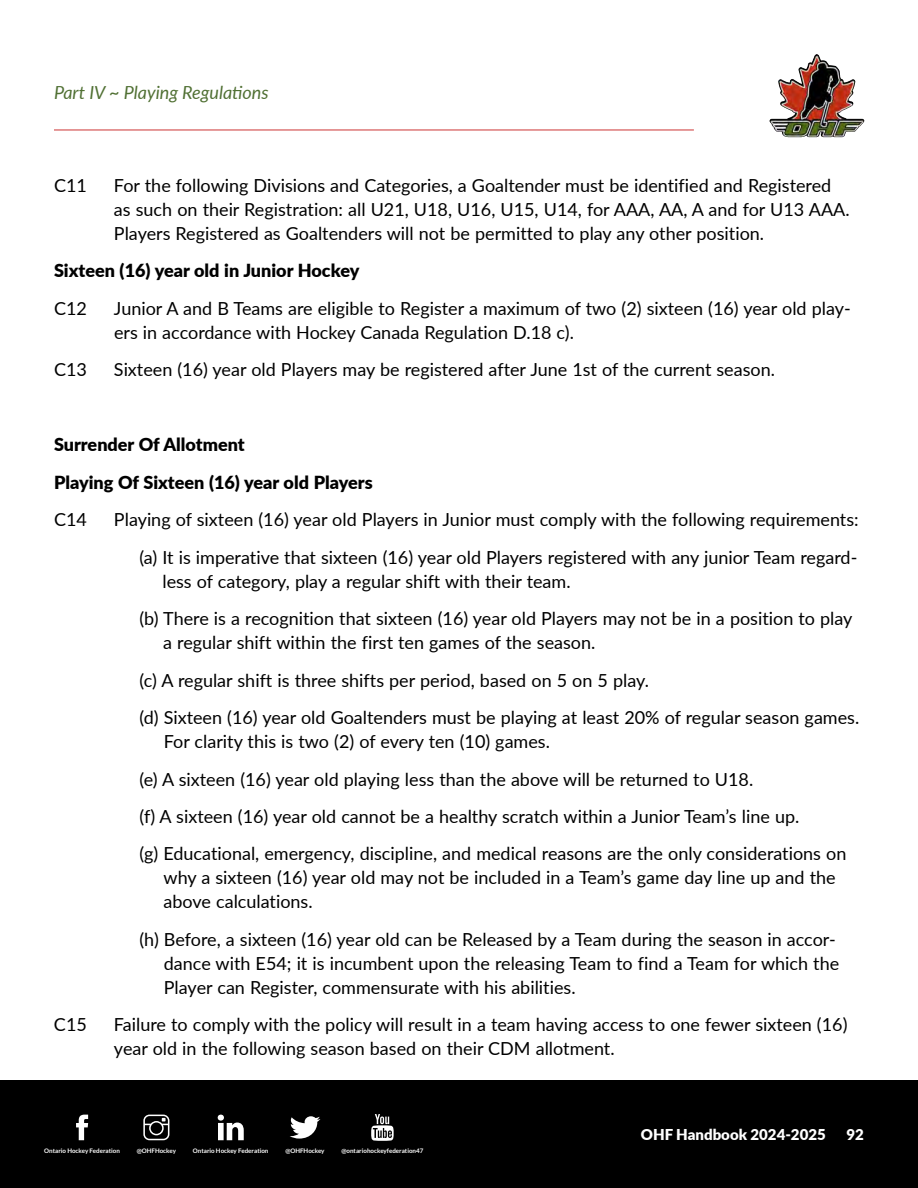
<style>
.page{position:relative;width:918px;height:1188px;background:#fff}
.page>*{position:absolute;margin:0;border:0;box-sizing:border-box;transform-origin:0 0}
.t1{font:18px/24px "Lato";color:#000}
.t2{font:900 18px/37.5px "Lato";color:#000}
.t3{font:italic 18px "Lato";color:#507033}
.t4{font:900 15px "Lato";color:#fff}
.t5{font:700 6.15px "Lato";color:#fff}
</style>
<div class="page">
<img style="left:802px;top:54px;width:14px;height:15px">
<hr style="left:54px;top:130px;width:640px;height:1px;background:#c33">
<div style="left:0;top:1080px;width:918px;height:108px;background:#000"></div>
<svg style="left:76px;top:1115px;width:12px;height:25px"></svg>
<svg style="left:218px;top:1115px;width:26px;height:25px"></svg>
<svg style="left:143px;top:1115px;width:26px;height:25px"></svg>
<svg style="left:290px;top:1116px;width:30px;height:23px"></svg>
<svg style="left:371px;top:1114px;width:23px;height:27px"></svg>
<p class="t3" style="left:54px;top:80px;width:216px">Part IV ~ Playing Regulations</p>
<p class="t1" style="left:54px;top:172px;width:34px">C11</p>
<p class="t1" style="left:114px;top:172px;width:737px">For the following Divisions and Categories, a Goaltender must be identified and Registered as such on their Registration: all U21, U18, U16, U15, U14, for AAA, AA, A and for U13 AAA.<br>Players Registered as Goaltenders will not be permitted to play any other position.</p>
<p class="t2" style="left:54px;top:251px;width:307px">Sixteen (16) year old in Junior Hockey</p>
<p class="t1" style="left:54px;top:295px;width:34px">C12</p>
<p class="t1" style="left:114px;top:295px;width:738px">Junior A and B Teams are eligible to Register a maximum of two (2) sixteen (16) year old play&shy;ers in accordance with Hockey Canada Regulation D.18 c).</p>
<p class="t1" style="left:54px;top:357px;width:34px">C13</p>
<p class="t1" style="left:114px;top:357px;width:663px">Sixteen (16) year old Players may be registered after June 1st of the current season.</p>
<p class="t2" style="left:54px;top:425px;width:320px">Surrender Of Allotment<br>Playing Of Sixteen (16) year old Players</p>
<p class="t1" style="left:54px;top:507px;width:34px">C14</p>
<p class="t1" style="left:114px;top:500px;width:746px;line-height:37.5px;text-align:right">Playing of sixteen (16) year old Players in Junior must comply with the following requirements: (a) It is imperative that sixteen (16) year old Players registered with any junior Team regard-</p>
<p class="t1" style="left:140px;top:561px;width:715px;line-height:37.5px;text-indent:23px">less of category, play a regular shift with their team.<br>(b) There is a recognition that sixteen (16) year old Players may not be in a position to play</p>
<p class="t1" style="left:140px;top:623px;width:721px;line-height:37.5px;text-indent:24px">a regular shift within the first ten games of the season.<br>(c) A regular shift is three shifts per period, based on 5 on 5 play.<br>(d) Sixteen (16) year old Goaltenders must be playing at least 20% of regular season games.</p>
<p class="t1" style="left:140px;top:722px;width:708px;line-height:37.5px;text-indent:24px">For clarity this is two (2) of every ten (10) games.<br>(e) A sixteen (16) year old playing less than the above will be returned to U18.<br>(f) A sixteen (16) year old cannot be a healthy scratch within a Junior Team’s line up.<br>(g) Educational, emergency, discipline, and medical reasons are the only considerations on</p>
<p class="t1" style="left:164px;top:865px;width:674px">why a sixteen (16) year old may not be included in a Team’s game day line up and the above calculations.</p>
<p class="t1" style="left:164px;top:927px;width:677px;text-indent:-24px">(h) Before, a sixteen (16) year old can be Released by a Team during the season in accor&shy;dance with E54; it is incumbent upon the releasing Team to find a Team for which the<br>Player can Register, commensurate with his abilities.</p>
<p class="t1" style="left:54px;top:1012px;width:34px">C15</p>
<p class="t1" style="left:114px;top:1012px;width:735px">Failure to comply with the policy will result in a team having access to one fewer sixteen (16) year old in the following season based on their CDM allotment.</p>
<p class="t5" style="left:44px;top:1148px;width:77px">Ontario Hockey Federation</p>
<p class="t5" style="left:137px;top:1148px;width:41px">@OHFHockey</p>
<p class="t5" style="left:193px;top:1148px;width:77px">Ontario Hockey Federation</p>
<p class="t5" style="left:285px;top:1148px;width:41px">@OHFHockey</p>
<p class="t5" style="left:341px;top:1148px;width:83px">@ontariohockeyfederation47</p>
<p class="t4" style="left:641px;top:1123px;width:186px">OHF Handbook 2024-2025</p>
<p class="t4" style="left:847px;top:1123px;width:19px">92</p>
</div>
